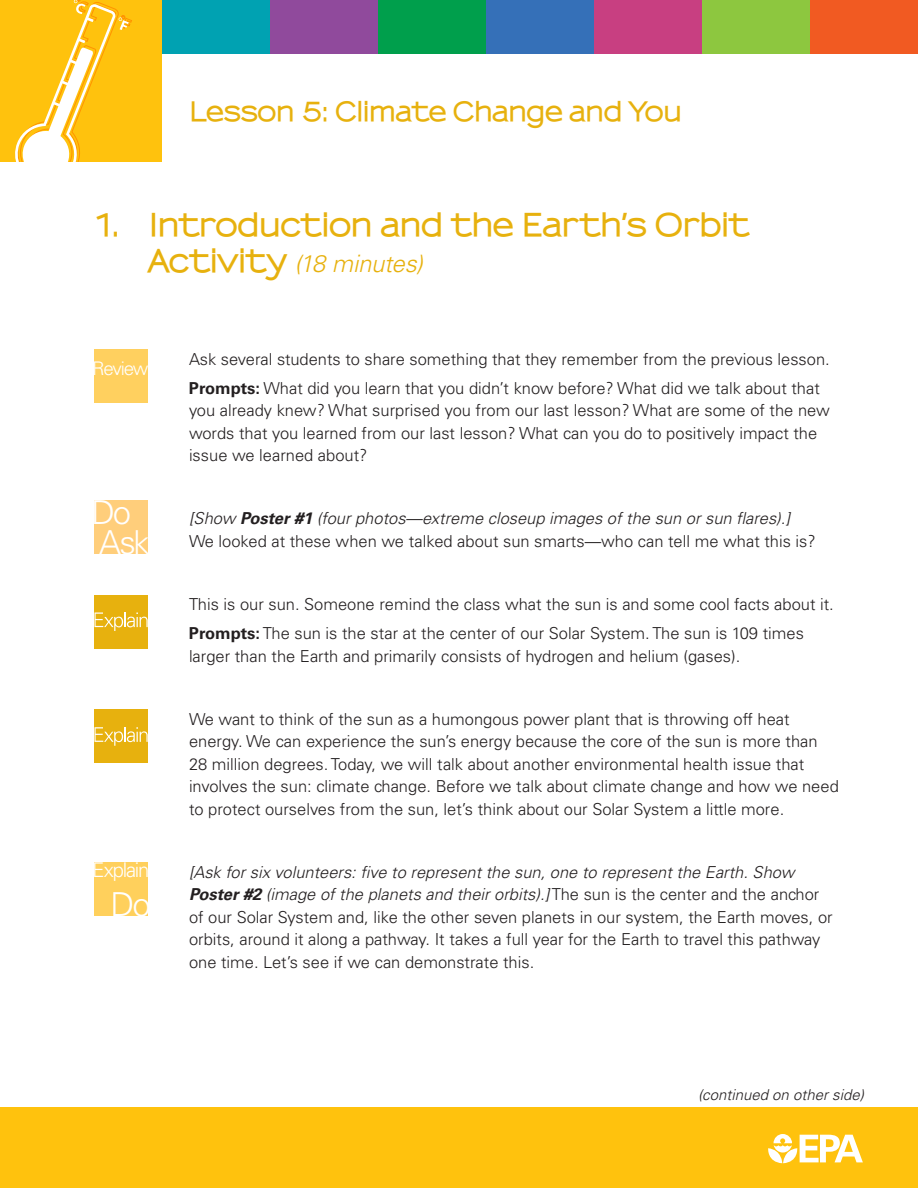
<style>
.page{position:relative;width:918px;height:1188px;background:#fff}
.page>*{position:absolute;margin:0;border:0;box-sizing:border-box;transform-origin:0 0}
.t1{font:300 33px/30.3px "Univers LT Std";letter-spacing:-.06em;color:#fff}
.t2{font:800 30px "Sansumi";letter-spacing:-.01em;color:#e7b10e}
.t3{font:800 25.5px "Sansumi";letter-spacing:-.01em;color:#e7b10e}
.t4{font:italic 300 24px "Univers LT Std";letter-spacing:-.015em;color:#e7b10e}
.t5{font:300 20.25px "Univers LT Std";letter-spacing:-.06em;color:#fff}
.t6{font:300 18.75px "Univers LT Std";letter-spacing:-.065em;color:#fff}
.t7{font:300 16.5px/22.5px "Univers LT Std";color:#231f20}
.t8{font:italic 300 15px "Univers LT Std";color:#231f20}
.s1{font-family:"Sansumi";font-weight:800;font-style:normal;font-size:30px}
.s2{font-weight:700}
.s3{font-style:italic}
.s4{font-weight:700;font-style:italic}
</style>
<div class="page">
<div style="left:0;top:1107px;width:918px;height:81px;background:#ffc20d"></div>
<div style="left:702px;top:0;width:108px;height:54px;background:#8dc73f"></div>
<div style="left:594px;top:0;width:108px;height:54px;background:#c83f81"></div>
<div style="left:486px;top:0;width:108px;height:54px;background:#3570b8"></div>
<div style="left:810px;top:0;width:108px;height:54px;background:#f15a22"></div>
<div style="left:378px;top:0;width:108px;height:54px;background:#009f4c"></div>
<div style="left:270px;top:0;width:108px;height:54px;background:#904a9c"></div>
<div style="left:162px;top:0;width:108px;height:54px;background:#00a2b2"></div>
<div style="left:0;top:0;width:162px;height:162px;background:#ffc20d"></div>
<svg style="left:15px;top:0;width:117px;height:162px"></svg>
<div style="left:94px;top:350px;width:54px;height:54px;background:#ffd05f"></div>
<div style="left:94px;top:500px;width:54px;height:54px;background:#ffce7b"></div>
<div style="left:94px;top:595px;width:54px;height:54px;background:#e7b10e"></div>
<svg style="left:94px;top:612px;width:54px;height:19px"></svg>
<div style="left:94px;top:710px;width:54px;height:54px;background:#e7b10e"></div>
<svg style="left:94px;top:727px;width:54px;height:19px"></svg>
<div style="left:94px;top:862px;width:54px;height:54px;background:#ffd05c"></div>
<svg style="left:768px;top:1134px;width:95px;height:29px"></svg>
<h2 class="t3" style="left:189px;top:96px;width:494px">Lesson 5: Climate Change and You</h2>
<h1 class="t2" style="left:94px;top:207px;width:656px">1. Introduction and the Earth’s Orbit</h1>
<h1 class="t4" style="left:148px;top:249px;width:276px"><span class="s1">Activity</span> (18 minutes)</h1>
<p class="t6" style="left:92px;top:357px;width:58px">Review</p>
<p class="t7" style="left:189px;top:347px;width:642px">Ask several students to share something that they remember from the previous lesson.</p>
<p class="t7" style="left:189px;top:377px;width:642px"><span class="s2">Prompts:</span> What did you learn that you didn’t know before? What did we talk about that you already knew? What surprised you from our last lesson? What are some of the new words that you learned from our last lesson? What can you do to positively impact the issue we learned about?</p>
<p class="t1" style="left:91px;top:497px;width:60px">Do<br>Ask</p>
<p class="t7" style="left:189px;top:507px;width:628px"><span class="s3">[Show</span> <span class="s4">Poster #1</span> <span class="s3">(four photos—extreme closeup images of the sun or sun flares).]<br></span>We looked at these when we talked about sun smarts—who can tell me what this is?</p>
<p class="t7" style="left:189px;top:593px;width:646px">This is our sun. Someone remind the class what the sun is and some cool facts about it.</p>
<p class="t7" style="left:189px;top:622px;width:616px"><span class="s2">Prompts:</span> The sun is the star at the center of our Solar System. The sun is 109 times larger than the Earth and primarily consists of hydrogen and helium (gases).</p>
<p class="t7" style="left:189px;top:707px;width:651px">We want to think of the sun as a humongous power plant that is throwing off heat energy. We can experience the sun’s energy because the core of the sun is more than 28 million degrees. Today, we will talk about another environmental health issue that involves the sun: climate change. Before we talk about climate change and how we need to protect ourselves from the sun, let’s think about our Solar System a little more.</p>
<p class="t5" style="left:92px;top:858px;width:59px">Explain</p>
<p class="t7" style="left:189px;top:860px;width:645px"><span class="s3">[Ask for six volunteers: five to represent the sun, one to represent the Earth. Show </span><span class="s4">Poster #2</span> <span class="s3">(image of the planets and their orbits).]</span> The sun is the center and the anchor of our Solar System and, like the other seven planets in our system, the Earth moves, or orbits, around it along a pathway. It takes a full year for the Earth to travel this pathway one time. Let’s see if we can demonstrate this.</p>
<p class="t1" style="left:111px;top:889px;width:42px">Do</p>
<p class="t8" style="left:698px;top:1086px;width:167px">(continued on other side)</p>
</div>
